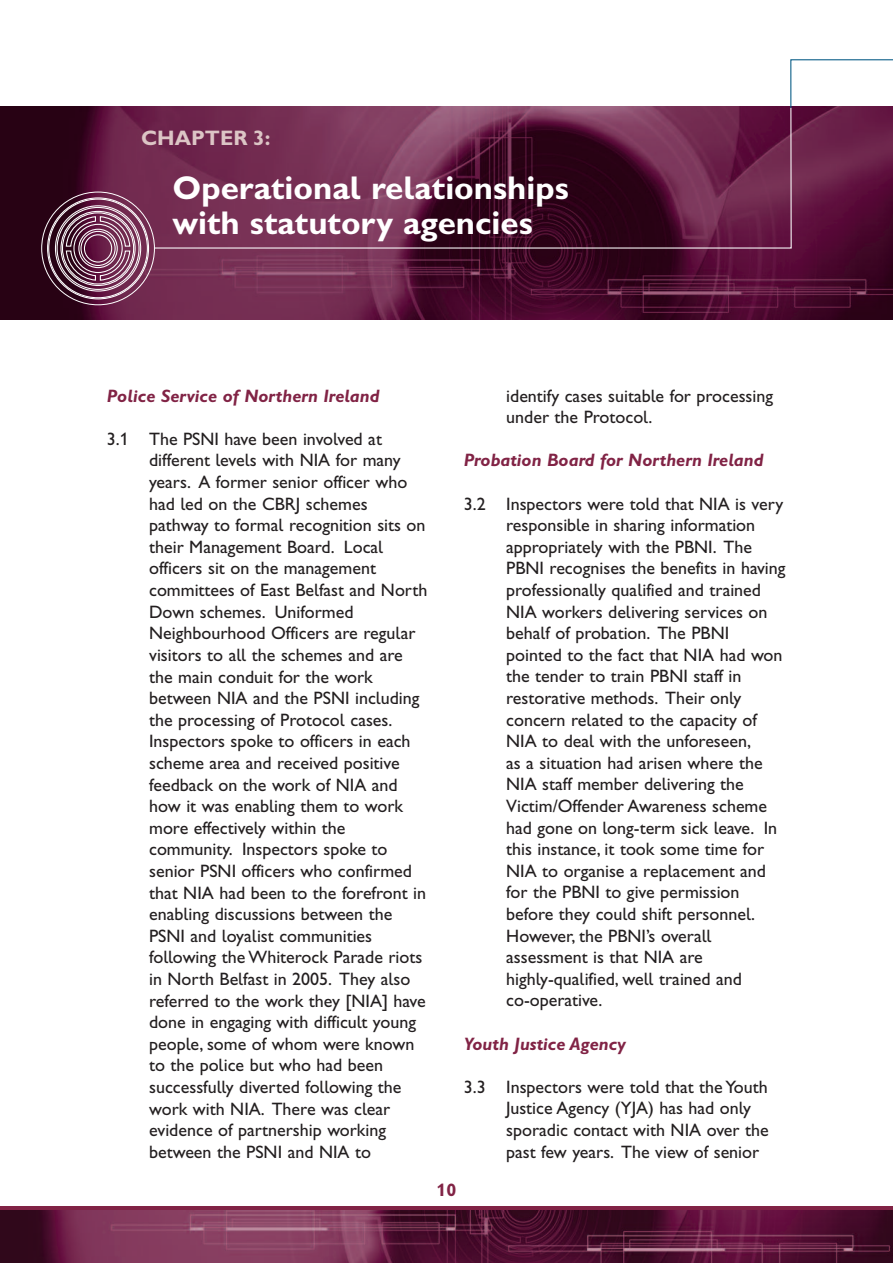
<style>
.page{position:relative;width:893px;height:1263px;background:#fff}
.page>*{position:absolute;margin:0;border:0;box-sizing:border-box;transform-origin:0 0}
.t1{font:33px/34.5px "Gill Sans Hta Bold Plain";color:#fff}
.t2{font:21px "Gill Sans Hta Bold Plain";color:#dcc5c5}
.t3{font:18px/21.6px "Gill Sans Hta";color:#231f20}
.t4{font:18px "Gill Sans Hta Bold Italic Plain";color:#812345}
.t5{font:18px "Gill Sans Hta Bold Plain";color:#812345}
</style>
<div class="page">
<svg style="left:0;top:1206px;width:893px;height:5px;background:#7a2244"></svg>
<img style="left:0;top:1211px;width:893px;height:52px">
<img style="left:0;top:106px;width:893px;height:213px">
<svg style="left:153px;top:107px;width:639px;height:142px;background:#652647"></svg>
<svg style="left:790px;top:59px;width:103px;height:50px"></svg>
<div style="left:62px;top:212px;width:72px;height:72px;border:1px solid #fff;border-radius:50%"></div>
<div style="left:60px;top:211px;width:76px;height:75px;border:1px solid #fff;border-radius:50%"></div>
<svg style="left:65px;top:216px;width:66px;height:65px;background:#84556f"></svg>
<p class="t2" style="left:141px;top:131px;width:131px">CHAPTER 3:</p>
<h1 class="t1" style="left:173px;top:174px;width:398px">Operational relationships with statutory agencies</h1>
<p class="t4" style="left:107px;top:389px;width:274px">Police Service of Northern Ireland</p>
<p class="t3" style="left:149px;top:430px;width:280px;text-indent:-42px">3.1 The PSNI have been involved at different levels with NIA for many years. A former senior officer who had led on the CBRJ schemes pathway to formal recognition sits on their Management Board. Local officers sit on the management committees of East Belfast and North<br>Down schemes. Uniformed<br>Neighbourhood Officers are regular visitors to all the schemes and are the main conduit for the work between NIA and the PSNI including the processing of Protocol cases.<br>Inspectors spoke to officers in each scheme area and received positive feedback on the work of NIA and how it was enabling them to work more effectively within the community. Inspectors spoke to senior PSNI officers who confirmed that NIA had been to the forefront in enabling discussions between the<br>PSNI and loyalist communities following the Whiterock Parade riots in North Belfast in 2005. They also referred to the work they [NIA] have done in engaging with difficult young people, some of whom were known to the police but who had been successfully diverted following the work with NIA. There was clear evidence of partnership working between the PSNI and NIA to</p>
<p class="t5" style="left:437px;top:1184px;width:21px">10</p>
<p class="t3" style="left:506px;top:386px;width:268px">identify cases suitable for processing under the Protocol.</p>
<p class="t4" style="left:464px;top:454px;width:301px">Probation Board for Northern Ireland</p>
<p class="t3" style="left:506px;top:494px;width:281px;text-indent:-42px">3.2 Inspectors were told that NIA is very responsible in sharing information appropriately with the PBNI. The PBNI recognises the benefits in having professionally qualified and trained NIA workers delivering services on behalf of probation. The PBNI pointed to the fact that NIA had won the tender to train PBNI staff in restorative methods. Their only concern related to the capacity of NIA to deal with the unforeseen,<br>as a situation had arisen where the NIA staff member delivering the Victim/Offender Awareness scheme had gone on long-term sick leave. In this instance, it took some time for NIA to organise a replacement and for the PBNI to give permission before they could shift personnel.<br>However, the PBNI’s overall assessment is that NIA are highly-qualified, well trained and co-operative.</p>
<p class="t4" style="left:464px;top:1037px;width:164px">Youth Justice Agency</p>
<p class="t3" style="left:506px;top:1078px;width:264px;text-indent:-42px">3.3 Inspectors were told that the Youth Justice Agency (YJA) has had only sporadic contact with NIA over the past few years. The view of senior</p>
</div>
